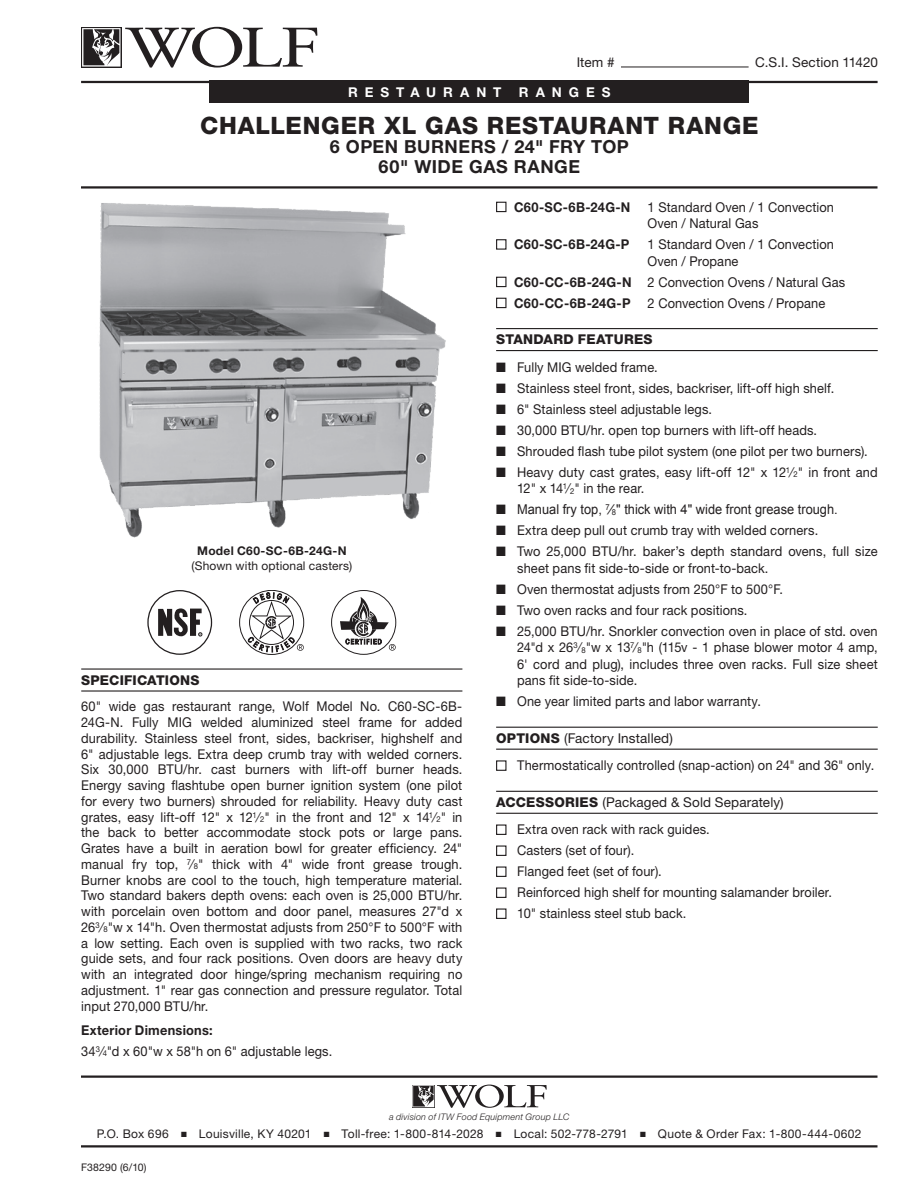
<style>
.page{position:relative;width:918px;height:1188px;background:#fff}
.page>*{position:absolute;margin:0;border:0;box-sizing:border-box;transform-origin:0 0}
.t1{font:800 24px "Helvetica Neue LT Std";letter-spacing:.035em;color:#231f20}
.Title_Sub_1{font:700 18px/19.5px "Helvetica Neue LT Std";letter-spacing:.03em;color:#231f20;text-align:center}
.Body_1_Align-Justify{font:13.5px/15.8px "Helvetica Neue LT Std";letter-spacing:.01em;color:#231f20;text-align:justify;scale:.95 1}
.Bullet_Solid{font:13.5px/16.5px "Helvetica Neue LT Std";letter-spacing:.01em;color:#231f20;scale:.95 1}
.Bullet_Open{font:13.5px/16.5px "Helvetica Neue LT Std";letter-spacing:.01em;color:#231f20;scale:.95 1}
.Bullet_Open_End{font:13.5px "Helvetica Neue LT Std";letter-spacing:.01em;color:#231f20;scale:.95 1}
.Sub_Head_1{font:13.5px "Helvetica Neue LT Std";letter-spacing:.01em;color:#231f20}
.Bullet_Solid-2{font:13.5px "Arial";color:#231f20;scale:.95 1}
.Bullet_Solid_End{font:13.5px "Helvetica Neue LT Std";letter-spacing:.01em;color:#231f20;scale:.95 1}
.Sub_Head_1-2{font:800 13.5px "Helvetica Neue LT Std";letter-spacing:.015em;color:#231f20}
.Bullet_Open-2{font:700 13.5px "Helvetica Neue LT Std";letter-spacing:.02em;color:#231f20;scale:.95 1}
.mstrPg_csiSec{font:13.5px "Helvetica Neue LT Std";letter-spacing:.005em;color:#231f20}
.Body_2_Align-Left_Bl{font:700 13.5px "Helvetica Neue LT Std";letter-spacing:.02em;color:#231f20;scale:.95 1}
.mstrPg_ProductLine{font:700 13.5px "Helvetica Neue LT Std";letter-spacing:.515em;color:#fff}
.Bullet_Open_End-2{font:700 13.5px "Helvetica Neue LT Std";letter-spacing:.02em;color:#231f20;scale:.95 1}
.mstrPg_Address{font:12px "Helvetica Neue LT Std";letter-spacing:.025em;color:#231f20}
.Note-Image{font:12px/15px "Helvetica Neue LT Std";letter-spacing:.015em;color:#231f20;text-align:center}
.mstrPg_FormNum{font:10.5px "Helvetica Neue LT Std";letter-spacing:.015em;color:#231f20}
.mstrPg_divITW{font:italic 300 9px "Helvetica Neue LT Std";letter-spacing:.02em;color:#231f20}
.s1{font-weight:700}
.s2{font-size:8.1px}
.s3{font-weight:800}
</style>
<div class="page">
<hr style="left:81px;top:186px;width:797px;height:3px;background:#231f20">
<div style="left:209px;top:81px;width:540px;height:22px;background:#231f20"></div>
<hr style="left:81px;top:81px;width:797px;height:2px;background:#231f20">
<div style="left:81px;top:27px;width:40px;height:40px;background:#231f20"></div>
<svg style="left:82px;top:27px;width:235px;height:41px"></svg>
<hr style="left:621px;top:67px;width:128px;height:1px;background:#231f20">
<hr style="left:81px;top:1076px;width:797px;height:2px;background:#231f20">
<hr style="left:81px;top:1145px;width:797px;height:3px;background:#231f20">
<svg style="left:412px;top:1085px;width:135px;height:23px"></svg>
<img style="left:99px;top:203px;width:347px;height:335px">
<hr style="left:81px;top:668px;width:381px;height:2px;background:#231f20">
<hr style="left:81px;top:690px;width:381px;height:2px;background:#231f20">
<svg style="left:239px;top:590px;width:65px;height:65px"></svg>
<div style="left:331px;top:590px;width:65px;height:65px;border:1px solid #231f20;border-radius:50%"></div>
<svg style="left:340px;top:597px;width:56px;height:54px"></svg>
<div style="left:147px;top:590px;width:65px;height:65px;border:1px solid #231f20;border-radius:50%"></div>
<svg style="left:158px;top:608px;width:44px;height:28px"></svg>
<hr style="left:496px;top:328px;width:382px;height:1px;background:#231f20">
<hr style="left:496px;top:350px;width:382px;height:1px;background:#231f20">
<hr style="left:496px;top:727px;width:382px;height:1px;background:#231f20">
<hr style="left:496px;top:749px;width:382px;height:1px;background:#231f20">
<hr style="left:496px;top:791px;width:382px;height:1px;background:#231f20">
<hr style="left:496px;top:813px;width:382px;height:1px;background:#231f20">
<div style="left:496px;top:202px;width:11px;height:10px;border:1px solid #231f20"></div>
<div style="left:496px;top:239px;width:11px;height:11px;border:1px solid #231f20"></div>
<div style="left:496px;top:277px;width:11px;height:10px;border:1px solid #231f20"></div>
<div style="left:496px;top:298px;width:11px;height:10px;border:1px solid #231f20"></div>
<div style="left:496px;top:760px;width:11px;height:11px;border:1px solid #231f20"></div>
<div style="left:496px;top:824px;width:11px;height:11px;border:1px solid #231f20"></div>
<div style="left:496px;top:845px;width:11px;height:11px;border:1px solid #231f20"></div>
<div style="left:496px;top:866px;width:11px;height:11px;border:1px solid #231f20"></div>
<div style="left:496px;top:887px;width:11px;height:11px;border:1px solid #231f20"></div>
<div style="left:496px;top:908px;width:11px;height:11px;border:1px solid #231f20"></div>
<p class="mstrPg_csiSec" style="left:577px;top:54px;width:39px">Item #</p>
<p class="mstrPg_csiSec" style="left:755px;top:54px;width:124px">C.S.I. Section 11420</p>
<p class="mstrPg_ProductLine" style="left:348px;top:84px;width:155px">RESTAURANT</p>
<p class="mstrPg_ProductLine" style="left:519px;top:84px;width:93px">RANGES</p>
<p class="t1" style="left:200px;top:111px;width:560px">CHALLENGER XL GAS RESTAURANT RANGE</p>
<p class="Title_Sub_1" style="left:330px;top:136px;width:300px">6 OPEN BURNERS / 24" FRY TOP<br>60" WIDE GAS RANGE</p>
<p class="Note-Image" style="left:192px;top:543px;width:162px"><span class="s1">Model C60-SC-6B-24G-N </span>(Shown with optional casters)</p>
<p class="Sub_Head_1-2" style="left:81px;top:672px;width:120px">SPECIFICATIONS</p>
<p class="Body_1_Align-Justify" style="left:81px;top:699px;width:403px">60" wide gas restaurant range, Wolf Model No. C60-SC-6B-24G-N. Fully MIG welded aluminized steel frame for added durability. Stainless steel front, sides, backriser, highshelf and 6" adjustable legs. Extra deep crumb tray with welded corners.<br>Six 30,000 BTU/hr. cast burners with lift-off burner heads.<br>Energy saving flashtube open burner ignition system (one pilot for every two burners) shrouded for reliability. Heavy duty cast grates, easy lift-off 12" x 12<sup>1</sup>⁄<span class="s2">2</span>" in the front and 12" x 14<sup>1</sup>⁄<span class="s2">2</span>" in the back to better accommodate stock pots or large pans.<br>Grates have a built in aeration bowl for greater efficiency. 24" manual fry top, <sup>7</sup>⁄<span class="s2">8</span>" thick with 4" wide front grease trough.<br>Burner knobs are cool to the touch, high temperature material.<br>Two standard bakers depth ovens: each oven is 25,000 BTU/hr. with porcelain oven bottom and door panel, measures 27"d x 26<sup>3</sup>⁄<span class="s2">8</span>"w x 14"h. Oven thermostat adjusts from 250°F to 500°F with a low setting. Each oven is supplied with two racks, two rack guide sets, and four rack positions. Oven doors are heavy duty with an integrated door hinge/spring mechanism requiring no adjustment. 1" rear gas connection and pressure regulator. Total input 270,000 BTU/hr.</p>
<p class="Body_2_Align-Left_Bl" style="left:81px;top:1022px;width:140px">Exterior Dimensions:</p>
<p class="Body_1_Align-Justify" style="left:81px;top:1043px;width:266px">34<sup>3</sup>⁄<span class="s2">4</span>"d x 60"w x 58"h on 6" adjustable legs.</p>
<p class="Bullet_Open-2" style="left:514px;top:198px;width:124px">C60-SC-6B-24G-N</p>
<p class="Bullet_Open" style="left:648px;top:198px;width:198px">1 Standard Oven / 1 Convection<br>Oven / Natural Gas</p>
<p class="Bullet_Open-2" style="left:514px;top:236px;width:123px">C60-SC-6B-24G-P</p>
<p class="Bullet_Open" style="left:648px;top:236px;width:198px">1 Standard Oven / 1 Convection<br>Oven / Propane</p>
<p class="Bullet_Open" style="left:514px;top:273px;width:350px"><span class="s1">C60-CC-6B-24G-N</span> 2 Convection Ovens / Natural Gas</p>
<p class="Bullet_Open_End-2" style="left:514px;top:294px;width:124px">C60-CC-6B-24G-P</p>
<p class="Bullet_Open_End" style="left:648px;top:295px;width:189px">2 Convection Ovens / Propane</p>
<p class="Sub_Head_1-2" style="left:496px;top:332px;width:158px">STANDARD FEATURES</p>
<p class="Bullet_Solid" style="left:496px;top:358px;width:172px">■ Fully MIG welded frame.</p>
<p class="Bullet_Solid" style="left:496px;top:379px;width:357px">■ Stainless steel front, sides, backriser, lift-off high shelf.</p>
<p class="Bullet_Solid" style="left:496px;top:400px;width:229px">■ 6" Stainless steel adjustable legs.</p>
<p class="Bullet_Solid" style="left:496px;top:421px;width:339px">■ 30,000 BTU/hr. open top burners with lift-off heads.</p>
<p class="Bullet_Solid" style="left:496px;top:442px;width:393px">■ Shrouded flash tube pilot system (one pilot per two burners).</p>
<p class="Bullet_Solid" style="left:517px;top:463px;width:381px;text-indent:-21px">■ Heavy duty cast grates, easy lift-off 12" x 12<sup>1</sup>⁄<span class="s2">2</span>" in front and<br>12" x 14<sup>1</sup>⁄<span class="s2">2</span>" in the rear.</p>
<p class="Bullet_Solid-2" style="left:496px;top:501px;width:361px">■ Manual fry top, <sup>7</sup>⁄<span class="s2">8</span>" thick with 4" wide front grease trough.</p>
<p class="Bullet_Solid" style="left:496px;top:522px;width:341px">■ Extra deep pull out crumb tray with welded corners.</p>
<p class="Bullet_Solid" style="left:517px;top:543px;width:381px;text-indent:-21px">■ Two 25,000 BTU/hr. baker’s depth standard ovens, full size sheet pans fit side-to-side or front-to-back.</p>
<p class="Bullet_Solid" style="left:496px;top:580px;width:304px">■ Oven thermostat adjusts from 250°F to 500°F.</p>
<p class="Bullet_Solid" style="left:496px;top:601px;width:266px">■ Two oven racks and four rack positions.</p>
<p class="Bullet_Solid" style="left:517px;top:622px;width:381px;text-align:justify;text-indent:-21px">■ 25,000 BTU/hr. Snorkler convection oven in place of std. oven 24"d x 26<sup>3</sup>⁄<span class="s2">8</span>"w x 13<sup>7</sup>⁄<span class="s2">8</span>"h (115v - 1 phase blower motor 4 amp, 6' cord and plug), includes three oven racks. Full size sheet pans fit side-to-side.</p>
<p class="Bullet_Solid_End" style="left:496px;top:693px;width:280px">■ One year limited parts and labor warranty.</p>
<p class="Sub_Head_1" style="left:496px;top:730px;width:178px"><span class="s3">OPTIONS</span> (Factory Installed)</p>
<p class="Bullet_Open_End" style="left:517px;top:757px;width:377px">Thermostatically controlled (snap-action) on 24" and 36" only.</p>
<p class="Sub_Head_1" style="left:496px;top:794px;width:289px"><span class="s3">ACCESSORIES</span> (Packaged &amp; Sold Separately)</p>
<p class="Bullet_Open" style="left:517px;top:821px;width:204px">Extra oven rack with rack guides.</p>
<p class="Bullet_Open" style="left:517px;top:842px;width:125px">Casters (set of four).</p>
<p class="Bullet_Open" style="left:517px;top:863px;width:154px">Flanged feet (set of four).</p>
<p class="Bullet_Open" style="left:517px;top:884px;width:333px">Reinforced high shelf for mounting salamander broiler.</p>
<p class="Bullet_Open_End" style="left:517px;top:906px;width:180px">10" stainless steel stub back.</p>
<p class="mstrPg_divITW" style="left:389px;top:1111px;width:182px">a division of ITW Food Equipment Group LLC</p>
<p class="mstrPg_Address" style="left:97px;top:1127px;width:766px">P.O. Box 696 ■ Louisville, KY 40201 ■ Toll-free: 1-800-814-2028 ■ Local: 502-778-2791 ■ Quote &amp; Order Fax: 1-800-444-0602</p>
<p class="mstrPg_FormNum" style="left:81px;top:1161px;width:67px">F38290 (6/10)</p>
</div>
